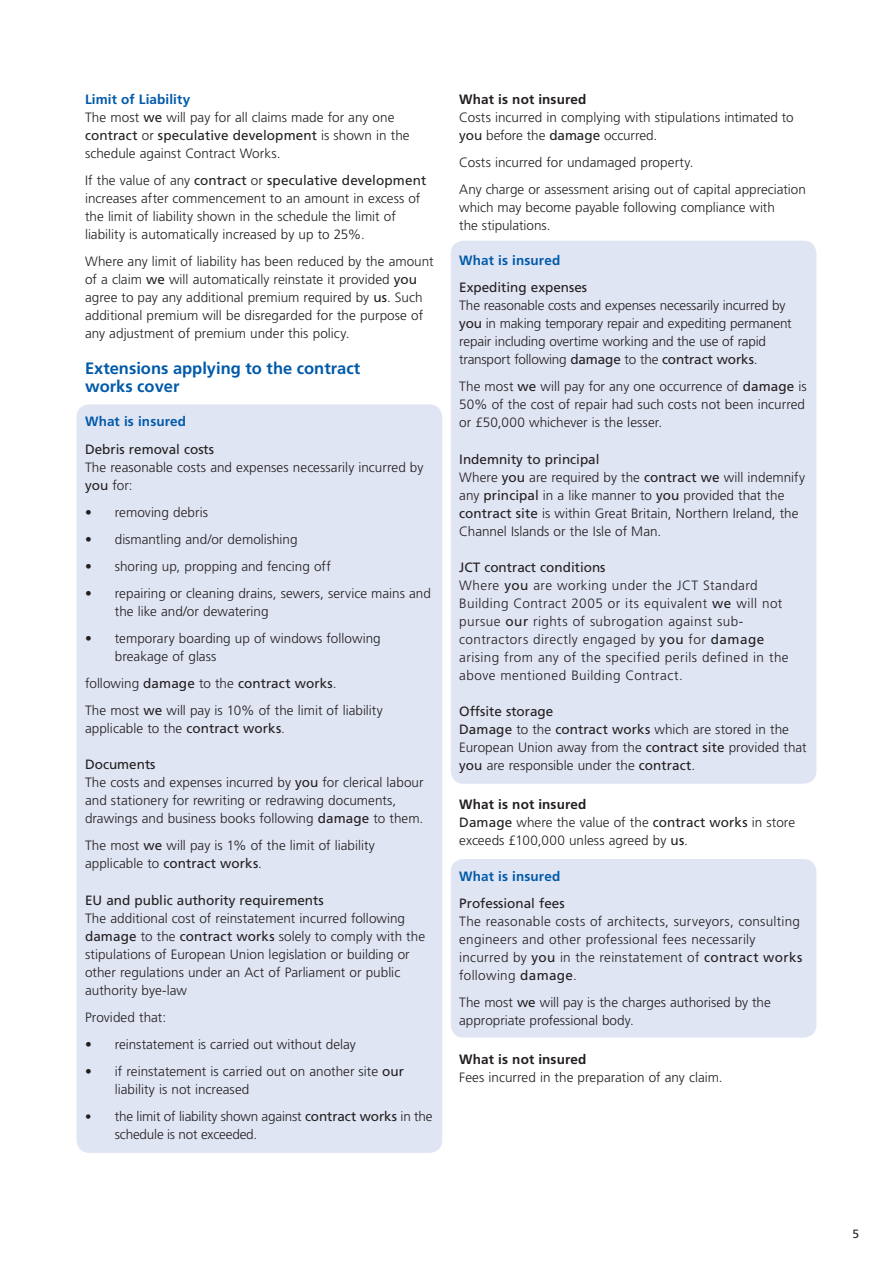
<style>
.page{position:relative;width:893px;height:1263px;background:#fff}
.page>*{position:absolute;margin:0;border:0;box-sizing:border-box;transform-origin:0 0}
.t1{font:700 16.5px/18px "Frutiger LT Std";color:#015aaa}
.t2{font:300 13.5px/18px "Frutiger LT Std";color:#231f20}
.t3{font:300 13.5px/18px "Frutiger LT Std";letter-spacing:.03em;color:#231f20}
.t4{font:300 13.5px/18px "Frutiger LT Std";letter-spacing:.02em;color:#231f20}
.t5{font:13.5px "Frutiger LT Std";color:#231f20}
.t6{font:700 13.5px "Frutiger LT Std";letter-spacing:.01em;color:#015aaa}
.t7{font:700 13.5px "Frutiger LT Std";letter-spacing:.005em;color:#231f20}
.t8{font:12px "Frutiger LT Std";color:#231f20}
.s1{font-weight:700;color:#015aaa}
.s2{font-weight:400}
.s3{font-weight:700;font-size:12.75px}
.s4{font-weight:700}
</style>
<div class="page">
<div style="left:451px;top:241px;width:365px;height:543px;background:#e0e5f3;border-radius:13px"></div>
<div style="left:451px;top:859px;width:365px;height:178px;background:#e0e5f3;border-radius:13px"></div>
<div style="left:77px;top:404px;width:365px;height:749px;background:#e0e5f3;border-radius:13px"></div>
<p class="t2" style="left:85px;top:90px;width:326px"><span class="s1">Limit of Liability<br></span>The most <span class="s2">we</span> will pay for all claims made for any one <span class="s2">contract</span> or <span class="s2">speculative development</span> is shown in the schedule against Contract Works.</p>
<p class="t2" style="left:85px;top:171px;width:343px">If the value of any <span class="s2">contract</span> or <span class="s2">speculative development </span>increases after commencement to an amount in excess of the limit of liability shown in the schedule the limit of liability is automatically increased by up to 25%.</p>
<p class="t2" style="left:85px;top:252px;width:350px">Where any limit of liability has been reduced by the amount of a claim <span class="s2">we</span> will automatically reinstate it provided <span class="s2">you </span>agree to pay any additional premium required by <span class="s2">us</span>. Such additional premium will be disregarded for the purpose of any adjustment of premium under this policy.</p>
<p class="t1" style="left:85px;top:359px;width:277px">Extensions applying to the contract works cover</p>
<p class="t6" style="left:85px;top:414px;width:103px">What is insured</p>
<p class="t5" style="left:85px;top:441px;width:131px">Debris removal costs</p>
<p class="t2" style="left:85px;top:458px;width:340px">The reasonable costs and expenses necessarily incurred by <span class="s2">you</span> for:</p>
<p class="t2" style="left:85px;top:503px;width:124px">• removing debris</p>
<p class="t2" style="left:85px;top:530px;width:214px">• dismantling and/or demolishing</p>
<p class="t2" style="left:85px;top:557px;width:247px">• shoring up, propping and fencing off</p>
<p class="t2" style="left:115px;top:584px;width:318px;text-indent:-30px">• repairing or cleaning drains, sewers, service mains and the like and/or dewatering</p>
<p class="t2" style="left:115px;top:629px;width:267px;text-indent:-30px">• temporary boarding up of windows following breakage of glass</p>
<p class="t2" style="left:85px;top:670px;width:299px;line-height:27px">following <span class="s2">damage</span> to the <span class="s2">contract works</span>.<br>The most <span class="s2">we</span> will pay is 10% of the limit of liability</p>
<p class="t2" style="left:85px;top:719px;width:201px">applicable to the <span class="s2">contract works</span>.</p>
<p class="t2" style="left:85px;top:756px;width:340px"><span class="s2">Documents<br></span>The costs and expenses incurred by <span class="s2">you</span> for clerical labour and stationery for rewriting or redrawing documents, drawings and business books following <span class="s2">damage</span> to them.</p>
<p class="t2" style="left:85px;top:837px;width:291px">The most <span class="s2">we</span> will pay is 1% of the limit of liability applicable to <span class="s2">contract works</span>.</p>
<p class="t5" style="left:85px;top:892px;width:240px">EU and public authority requirements</p>
<p class="t2" style="left:85px;top:909px;width:342px">The additional cost of reinstatement incurred following <span class="s2">damage</span> to the <span class="s2">contract works</span> solely to comply with the stipulations of European Union legislation or building or other regulations under an Act of Parliament or public authority bye-law</p>
<p class="t2" style="left:85px;top:1008px;width:83px">Provided that:</p>
<p class="t2" style="left:85px;top:1035px;width:272px">• reinstatement is carried out without delay</p>
<p class="t2" style="left:115px;top:1062px;width:291px;text-indent:-30px">• if reinstatement is carried out on another site <span class="s2">our </span>liability is not increased</p>
<p class="t2" style="left:115px;top:1108px;width:319px;text-indent:-30px"><span class="s3">•</span> the limit of liability shown against <span class="s2">contract works</span> in the schedule is not exceeded.</p>
<p class="t7" style="left:459px;top:91px;width:129px">What is not insured</p>
<p class="t2" style="left:459px;top:108px;width:336px">Costs incurred in complying with stipulations intimated to <span class="s2">you</span> before the <span class="s2">damage</span> occurred.</p>
<p class="t2" style="left:459px;top:149px;width:348px;line-height:27px">Costs incurred for undamaged property.<br>Any charge or assessment arising out of capital appreciation</p>
<p class="t2" style="left:459px;top:198px;width:317px">which may become payable following compliance with the stipulations.</p>
<p class="t6" style="left:459px;top:252px;width:103px">What is insured</p>
<p class="t5" style="left:459px;top:280px;width:129px">Expediting expenses</p>
<p class="t2" style="left:459px;top:297px;width:334px">The reasonable costs and expenses necessarily incurred by <span class="s2">you</span> in making temporary repair and expediting permanent repair including overtime working and the use of rapid transport following <span class="s2">damage</span> to the <span class="s2">contract works</span>.</p>
<p class="t2" style="left:459px;top:378px;width:349px;text-align:justify">The most <span class="s2">we</span> will pay for any one occurrence of <span class="s2">damage</span> is 50% of the cost of repair had such costs not been incurred or £50,000 whichever is the lesser.</p>
<p class="t2" style="left:459px;top:450px;width:347px"><span class="s2">Indemnity to principal<br></span>Where <span class="s2">you</span> are required by the <span class="s2">contract we</span> will indemnify any <span class="s2">principal</span> in a like manner to <span class="s2">you</span> provided that the <span class="s2">contract site</span> is within Great Britain, Northern Ireland, the Channel Islands or the Isle of Man.</p>
<p class="t3" style="left:459px;top:559px;width:331px"><span class="s2">JCT contract conditions<br></span>Where <span class="s2">you</span> are working under the JCT Standard Building Contract 2005 or its equivalent <span class="s2">we</span> will not pursue <span class="s2">our</span> rights of subrogation against sub&shy;contractors directly engaged by <span class="s2">you</span> for <span class="s2">damage </span>arising from any of the specified perils defined in the above mentioned Building Contract.</p>
<p class="t2" style="left:459px;top:703px;width:349px"><span class="s2">Offsite storage<br>Damage</span> to the <span class="s2">contract works</span> which are stored in the European Union away from the <span class="s2">contract site</span> provided that <span class="s2">you</span> are responsible under the <span class="s2">contract</span>.</p>
<p class="t2" style="left:459px;top:796px;width:337px"><span class="s4">What is not insured<br></span><span class="s2">Damage</span> where the value of the <span class="s2">contract works</span> in store exceeds £100,000 unless agreed by <span class="s2">us</span>.</p>
<p class="t6" style="left:459px;top:868px;width:103px">What is insured</p>
<p class="t5" style="left:459px;top:895px;width:107px">Professional fees</p>
<p class="t4" style="left:459px;top:912px;width:345px">The reasonable costs of architects, surveyors, consulting engineers and other professional fees necessarily incurred by <span class="s2">you</span> in the reinstatement of <span class="s2">contract works </span>following <span class="s2">damage</span>.</p>
<p class="t2" style="left:459px;top:993px;width:313px">The most <span class="s2">we</span> will pay is the charges authorised by the appropriate professional body.</p>
<p class="t7" style="left:459px;top:1051px;width:129px">What is not insured</p>
<p class="t2" style="left:459px;top:1068px;width:265px">Fees incurred in the preparation of any claim.</p>
<p class="t8" style="left:852px;top:1227px;width:8px">5</p>
</div>
